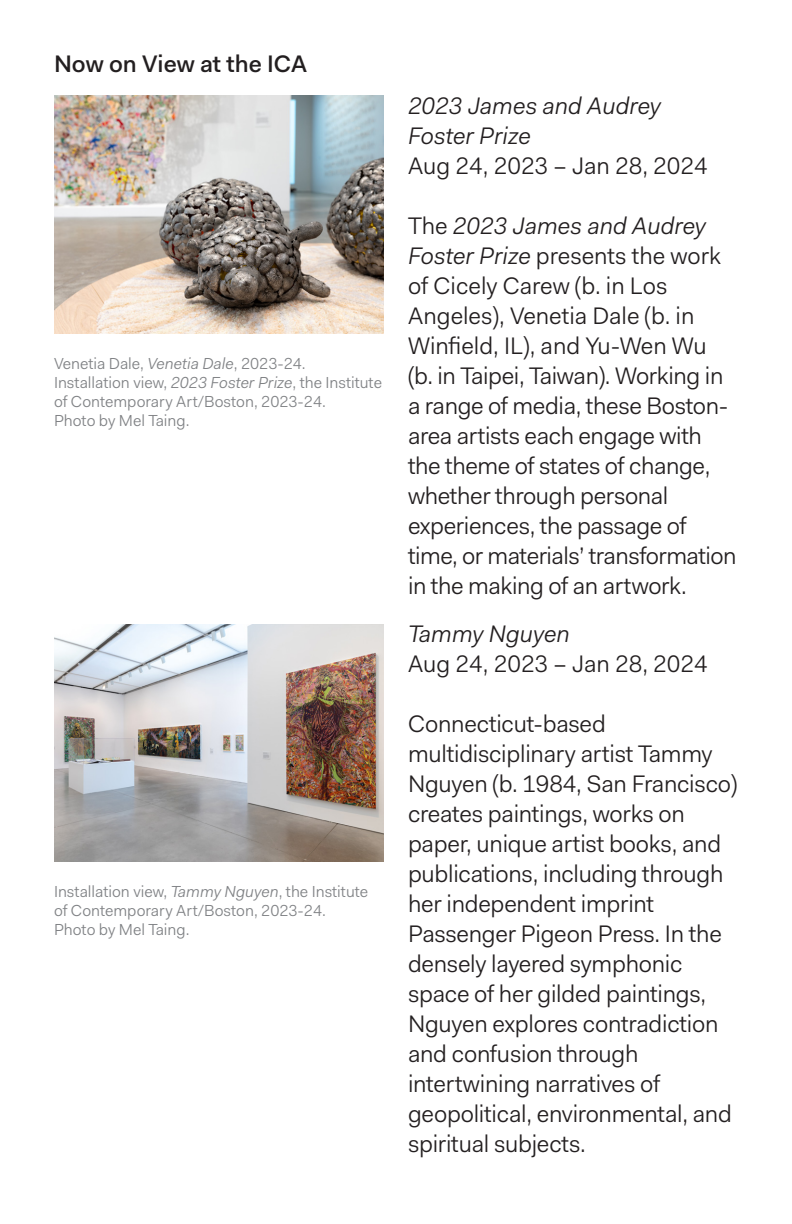
<style>
.page{position:relative;width:792px;height:1224px;background:#fff}
.page>*{position:absolute;margin:0;border:0;box-sizing:border-box;transform-origin:0 0}
.Body_Text{font:24px/30px "Fakt Blond";letter-spacing:-.01em;color:#231f20}
.Body_Text-2{font:italic 24px/30px "Fakt Blond";color:#231f20}
.Body_Text-3{font:500 24px "Fakt";color:#231f20}
.Image_Caption{font:16px/19px "Fakt Blond";color:#808285}
.s1{font-style:italic}
.s2{font-style:normal}
</style>
<div class="page">
<img style="left:54px;top:96px;width:330px;height:237px">
<img style="left:54px;top:624px;width:330px;height:237px">
<p class="Body_Text-3" style="left:54px;top:48px;width:255px">Now on View at the ICA</p>
<p class="Image_Caption" style="left:54px;top:354px;width:330px">Venetia Dale, <span class="s1">Venetia Dale</span>, 2023-24.<br>Installation view, <span class="s1">2023 Foster Prize</span>, the Institute of Contemporary Art/Boston, 2023-24.<br>Photo by Mel Taing.</p>
<p class="Image_Caption" style="left:54px;top:882px;width:316px">Installation view, <span class="s1">Tammy Nguyen</span>, the Institute of Contemporary Art/Boston, 2023-24.<br>Photo by Mel Taing.</p>
<p class="Body_Text-2" style="left:408px;top:91px;width:301px">2023 James and Audrey<br>Foster Prize<br><span class="s2">Aug 24, 2023 – Jan 28, 2024</span></p>
<p class="Body_Text" style="left:408px;top:211px;width:330px">The <span class="s1">2023 James and Audrey<br>Foster Prize</span> presents the work of Cicely Carew (b. in Los<br>Angeles), Venetia Dale (b. in<br>Winfield, IL), and Yu-Wen Wu (b. in Taipei, Taiwan). Working in a range of media, these Boston&shy;area artists each engage with the theme of states of change, whether through personal experiences, the passage of time, or materials’ transformation in the making of an artwork.</p>
<p class="Body_Text" style="left:408px;top:619px;width:301px"><span class="s1">Tammy Nguyen<br></span>Aug 24, 2023 – Jan 28, 2024</p>
<p class="Body_Text" style="left:408px;top:709px;width:331px">Connecticut-based multidisciplinary artist Tammy<br>Nguyen (b. 1984, San Francisco) creates paintings, works on paper, unique artist books, and publications, including through her independent imprint<br>Passenger Pigeon Press. In the densely layered symphonic space of her gilded paintings,<br>Nguyen explores contradiction and confusion through intertwining narratives of geopolitical, environmental, and spiritual subjects.</p>
</div>
